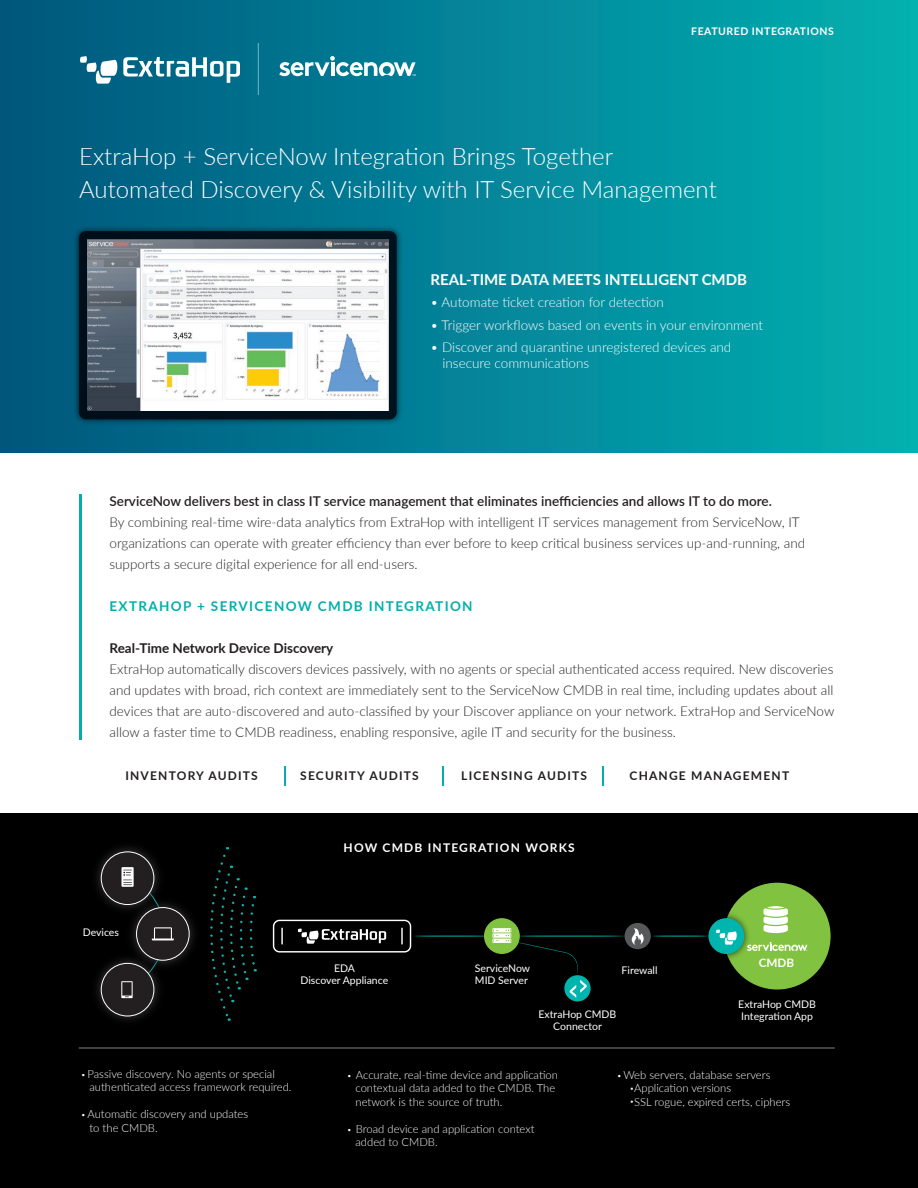
<style>
.page{position:relative;width:918px;height:1188px;background:#fff}
.page>*{position:absolute;margin:0;border:0;box-sizing:border-box;transform-origin:0 0}
.t1{font:300 24px/33px "Lato";color:#fff}
.t2{font:700 15px "Lato";color:#fff}
.t3{font:300 13.5px/21px "Lato";color:#231f20}
.t4{font:300 13.5px/16.2px "Lato";color:#fff}
.t5{font:600 13.5px "Lato";color:#231f20}
.t6{font:700 13.5px "Lato";letter-spacing:.1em;color:#00afab}
.t7{font:700 13.5px "Lato";color:#231f20}
.t8{font:700 12px "Lato";letter-spacing:.1em;color:#231f20}
.t9{font:700 12px "Lato";letter-spacing:.1em;color:#fff}
.t10{font:700 11.7px "Lato";color:#fff}
.t11{font:300 11.25px/13.5px "Lato";color:#fff}
.t12{font:10.5px/12px "Lato";color:#fff;text-align:center}
.t13{font:700 10.5px "Lato";letter-spacing:.05em;color:#fff}
.s1{font-family:"Myriad Pro";font-weight:400}
.s2{font-size:7.5px}
</style>
<div class="page">
<div style="left:0;top:0;width:918px;height:453px;background:linear-gradient(to right,#00567e,#03b1b1)"></div>
<div style="left:0;top:813px;width:918px;height:375px;background:#000"></div>
<svg style="left:284px;top:766px;width:1px;height:19px"></svg>
<svg style="left:442px;top:766px;width:1px;height:19px"></svg>
<svg style="left:602px;top:766px;width:1px;height:19px"></svg>
<hr style="left:79px;top:494px;width:3px;height:246px;background:#00afab">
<hr style="left:79px;top:1048px;width:756px;height:1px;background:#808285">
<img style="left:71px;top:223px;width:334px;height:205px">
<svg style="left:79px;top:231px;width:318px;height:188px;background:#071722"></svg>
<img style="left:87px;top:240px;width:301px;height:171px">
<svg style="left:80px;top:56px;width:160px;height:28px"></svg>
<svg style="left:279px;top:56px;width:137px;height:20px"></svg>
<hr style="left:258px;top:43px;width:1px;height:52px;background:#fff">
<div style="left:724px;top:883px;width:107px;height:107px;background:#81c340;border-radius:50%"></div>
<svg style="left:764px;top:906px;width:24px;height:27px"></svg>
<svg style="left:754px;top:942px;width:54px;height:9px"></svg>
<div style="left:273px;top:920px;width:138px;height:33px;border:1px solid #fff;border-radius:6px"></div>
<svg style="left:281px;top:928px;width:2px;height:16px"></svg>
<svg style="left:401px;top:928px;width:2px;height:16px"></svg>
<svg style="left:210px;top:847px;width:47px;height:174px"></svg>
<img style="left:174px;top:905px;width:20px;height:58px">
<div style="left:137px;top:908px;width:52px;height:52px;background:#231f20;border-radius:50%"></div>
<img style="left:96px;top:959px;width:62px;height:62px">
<div style="left:101px;top:963px;width:53px;height:53px;background:#231f20;border-radius:50%"></div>
<div style="left:101px;top:963px;width:53px;height:53px;border:1px solid #fff;border-radius:50%"></div>
<img style="left:96px;top:847px;width:61px;height:62px">
<div style="left:101px;top:852px;width:53px;height:53px;background:#231f20;border-radius:50%"></div>
<div style="left:101px;top:852px;width:53px;height:53px;border:1px solid #fff;border-radius:50%"></div>
<svg style="left:121px;top:867px;width:53px;height:131px"></svg>
<svg style="left:298px;top:929px;width:88px;height:15px"></svg>
<hr style="left:413px;top:936px;width:77px;height:1px;background:#fff">
<hr style="left:515px;top:936px;width:110px;height:1px;background:#fff">
<hr style="left:651px;top:936px;width:57px;height:1px;background:#fff">
<img style="left:699px;top:909px;width:55px;height:54px">
<div style="left:708px;top:918px;width:36px;height:36px;background:#00b5ae;border-radius:50%"></div>
<svg style="left:716px;top:929px;width:21px;height:16px"></svg>
<div style="left:625px;top:923px;width:26px;height:26px;background:#57585a;border-radius:50%"></div>
<div style="left:564px;top:975px;width:27px;height:26px;background:#00b5ae;border-radius:50%"></div>
<svg style="left:631px;top:928px;width:13px;height:17px"></svg>
<div style="left:484px;top:918px;width:36px;height:36px;background:#81c340;border-radius:50%"></div>
<svg style="left:492px;top:928px;width:95px;height:70px"></svg>
<p class="t13" style="left:691px;top:24px;width:144px">FEATURED INTEGRATIONS</p>
<h1 class="t1" style="left:79px;top:139px;width:639px">ExtraHop + ServiceNow Integration Brings Together<br>Automated Discovery &amp; Visibility with IT Service Management</h1>
<p class="t2" style="left:431px;top:269px;width:318px">REAL-TIME DATA MEETS INTELLIGENT CMDB</p>
<p class="t4" style="left:431px;top:294px;width:235px">• Automate ticket creation for detection</p>
<p class="t4" style="left:431px;top:316px;width:334px">• Trigger workflows based on events in your environment</p>
<p class="t4" style="left:443px;top:338px;width:290px;text-indent:-12px">• Discover and quarantine unregistered devices and insecure communications</p>
<p class="t5" style="left:110px;top:491px;width:664px">ServiceNow delivers best in class IT service management that eliminates inefficiencies and allows IT to do more.</p>
<p class="t3" style="left:110px;top:511px;width:697px">By combining real-time wire-data analytics from ExtraHop with intelligent IT services management from ServiceNow, IT organizations can operate with greater efficiency than ever before to keep critical business services up-and-running, and supports a secure digital experience for all end-users.</p>
<p class="t6" style="left:110px;top:596px;width:365px">EXTRAHOP + SERVICENOW CMDB INTEGRATION</p>
<p class="t7" style="left:110px;top:638px;width:225px">Real-Time Network Device Discovery</p>
<p class="t3" style="left:110px;top:658px;width:726px;text-align:justify">ExtraHop automatically discovers devices passively, with no agents or special authenticated access required. New discoveries and updates with broad, rich context are immediately sent to the ServiceNow CMDB in real time, including updates about all devices that are auto-discovered and auto-classified by your Discover appliance on your network. ExtraHop and ServiceNow allow a faster time to CMDB readiness, enabling responsive, agile IT and security for the business.</p>
<p class="t8" style="left:125px;top:767px;width:134px">INVENTORY AUDITS</p>
<p class="t8" style="left:300px;top:767px;width:120px">SECURITY AUDITS</p>
<p class="t8" style="left:461px;top:767px;width:127px">LICENSING AUDITS</p>
<p class="t8" style="left:630px;top:767px;width:161px">CHANGE MANAGEMENT</p>
<p class="t9" style="left:344px;top:839px;width:233px">HOW CMDB INTEGRATION WORKS</p>
<p class="t12" style="left:83px;top:926px;width:38px">Devices</p>
<p class="t12" style="left:300px;top:962px;width:89px">EDA<br>Discover Appliance</p>
<p class="t12" style="left:475px;top:962px;width:57px;text-align:left">ServiceNow<br>MID Server</p>
<p class="t12" style="left:622px;top:963px;width:37px">Firewall</p>
<p class="t10" style="left:759px;top:954px;width:37px">CMDB</p>
<p class="t12" style="left:738px;top:997px;width:79px">ExtraHop CMDB</p>
<p class="t12" style="left:539px;top:1008px;width:79px">ExtraHop CMDB</p>
<p class="t12" style="left:741px;top:1009px;width:73px">Integration App</p>
<p class="t12" style="left:553px;top:1020px;width:50px">Connector</p>
<p class="t11" style="left:89px;top:1067px;width:204px;text-indent:-8px"><span class="s1">•</span> Passive discovery. No agents or special authenticated access framework required.</p>
<p class="t11" style="left:89px;top:1107px;width:160px;text-indent:-8px"><span class="s1">•</span> Automatic discovery and updates to the CMDB.</p>
<p class="t11" style="left:355px;top:1068px;width:204px;text-indent:-8px"><span class="s1">•</span> Accurate, real-time device and application contextual data added to the CMDB. The network is the source of truth.</p>
<p class="t11" style="left:355px;top:1122px;width:181px;text-indent:-8px"><span class="s1">•</span> Broad device and application context added to CMDB.</p>
<p class="t11" style="left:618px;top:1068px;width:154px"><span class="s1">•</span> Web servers, database servers</p>
<p class="t11" style="left:630px;top:1081px;width:103px"><span class="s2">•</span>Application versions</p>
<p class="t11" style="left:630px;top:1095px;width:162px"><span class="s2">•</span>SSL rogue, expired certs, ciphers</p>
</div>
